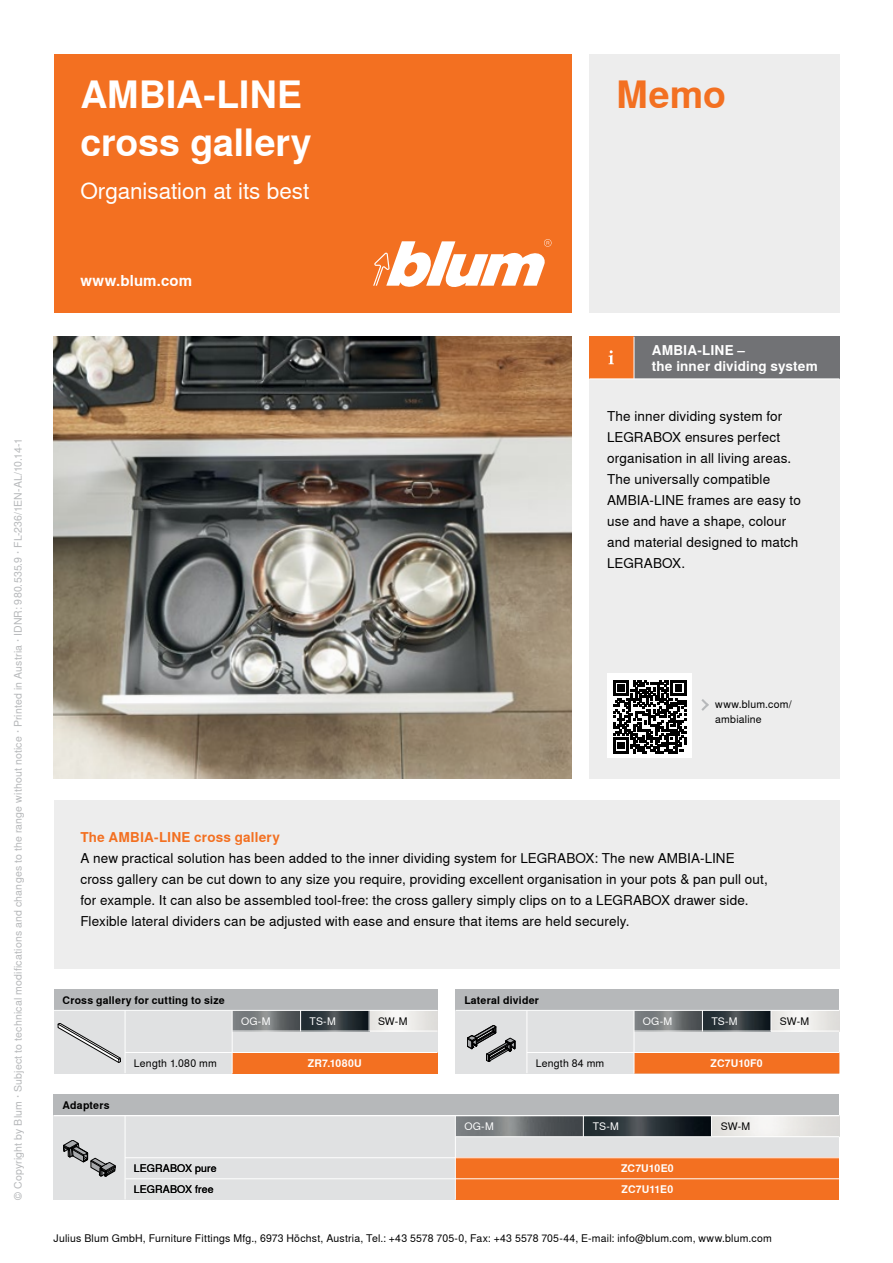
<style>
.page{position:relative;width:893px;height:1263px;background:#fff}
.page>*{position:absolute;margin:0;border:0;box-sizing:border-box;transform-origin:0 0}
.t1{font:700 37.5px/48px "Nimbus Sans Global";letter-spacing:-.005em;color:#fff}
.t2{font:700 37.5px "Nimbus Sans Global";color:#f37021}
.t3{font:22.5px "Nimbus Sans Global";letter-spacing:-.005em;color:#fff}
.t4{font:700 15px "Nimbus Sans Global";letter-spacing:.01em;color:#fff}
.t5{font:13.5px/21px "Nimbus Sans Global";letter-spacing:.01em;color:#000}
.t6{font:700 13.5px/16.5px "Nimbus Sans Global";letter-spacing:.01em;color:#fff}
.t7{font:700 13.5px "Nimbus Sans Global";letter-spacing:.015em;color:#f37021}
.t8{font:10.5px/15px "Nimbus Sans Global";letter-spacing:.02em;color:#000}
.t9{font:10.5px "Nimbus Sans Global";letter-spacing:.02em;color:#b6b8ba}
.t10{font:700 10.5px "Nimbus Sans Global";letter-spacing:.02em;color:#000}
.t11{font:700 10.5px "Nimbus Sans Global";letter-spacing:.01em;color:#fff}
.t12{font:10.35px "Nimbus Sans Global";letter-spacing:.01em;color:#fff}
.t13{font:10.35px "Nimbus Sans Global";color:#000}
</style>
<div class="page">
<div style="left:54px;top:1116px;width:785px;height:84px;background:#e0e1e2"></div>
<div style="left:54px;top:1094px;width:785px;height:22px;background:#b6b8ba"></div>
<div style="left:455px;top:1010px;width:384px;height:63px;background:#e0e1e2"></div>
<div style="left:455px;top:989px;width:384px;height:21px;background:#b6b8ba"></div>
<div style="left:54px;top:1010px;width:384px;height:63px;background:#e0e1e2"></div>
<div style="left:54px;top:989px;width:384px;height:21px;background:#b6b8ba"></div>
<img style="left:54px;top:337px;width:517px;height:442px">
<div style="left:54px;top:800px;width:785px;height:168px;background:#ebebec"></div>
<div style="left:589px;top:54px;width:250px;height:259px;background:#ebebec"></div>
<div style="left:54px;top:54px;width:517px;height:259px;background:#f37021"></div>
<svg style="left:373px;top:239px;width:178px;height:48px"></svg>
<div style="left:589px;top:379px;width:250px;height:400px;background:#ebebec"></div>
<div style="left:634px;top:337px;width:205px;height:42px;background:#717275"></div>
<div style="left:589px;top:337px;width:45px;height:42px;background:#f37021"></div>
<svg style="left:608px;top:350px;width:6px;height:14px"></svg>
<svg style="left:701px;top:699px;width:8px;height:12px"></svg>
<div style="left:607px;top:674px;width:84px;height:84px;background:#fff"></div>
<svg style="left:613px;top:680px;width:73px;height:73px"></svg>
<img style="left:635px;top:1011px;width:204px;height:20px">
<img style="left:233px;top:1011px;width:204px;height:20px">
<img style="left:456px;top:1116px;width:383px;height:20px">
<svg style="left:63px;top:1140px;width:53px;height:37px"></svg>
<svg style="left:467px;top:1025px;width:49px;height:37px"></svg>
<svg style="left:58px;top:1023px;width:63px;height:40px"></svg>
<div style="left:455px;top:1158px;width:384px;height:21px;background:#f37021"></div>
<div style="left:635px;top:1053px;width:204px;height:20px;background:#f37021"></div>
<div style="left:232px;top:1052px;width:206px;height:21px;background:#f37021"></div>
<div style="left:455px;top:1179px;width:384px;height:21px;background:#f37021"></div>
<hr style="left:634px;top:337px;width:1px;height:42px;background:#fff">
<hr style="left:589px;top:378px;width:250px;height:1px;background:#fff">
<hr style="left:634px;top:1031px;width:205px;height:1px;background:#fff">
<hr style="left:232px;top:1031px;width:206px;height:1px;background:#fff">
<hr style="left:455px;top:1010px;width:384px;height:1px;background:#fff">
<hr style="left:54px;top:1010px;width:384px;height:1px;background:#fff">
<svg style="left:771px;top:1011px;width:1px;height:20px"></svg>
<svg style="left:369px;top:1010px;width:1px;height:21px"></svg>
<svg style="left:702px;top:1011px;width:1px;height:20px"></svg>
<svg style="left:300px;top:1011px;width:1px;height:20px"></svg>
<hr style="left:455px;top:1136px;width:384px;height:1px;background:#fff">
<hr style="left:125px;top:1157px;width:714px;height:1px;background:#fff">
<hr style="left:54px;top:1115px;width:785px;height:1px;background:#fff">
<hr style="left:125px;top:1178px;width:714px;height:1px;background:#fff">
<svg style="left:711px;top:1116px;width:1px;height:21px"></svg>
<svg style="left:583px;top:1116px;width:1px;height:21px"></svg>
<hr style="left:455px;top:1116px;width:1px;height:84px;background:#fff">
<hr style="left:125px;top:1116px;width:1px;height:83px;background:#fff">
<hr style="left:527px;top:1052px;width:312px;height:1px;background:#fff">
<hr style="left:125px;top:1052px;width:313px;height:1px;background:#fff">
<hr style="left:634px;top:1010px;width:1px;height:63px;background:#fff">
<hr style="left:232px;top:1010px;width:1px;height:63px;background:#fff">
<hr style="left:526px;top:1010px;width:1px;height:63px;background:#fff">
<hr style="left:125px;top:1010px;width:1px;height:63px;background:#fff">
<p class="t9" style="left:10px;top:1200px;width:763px;rotate:-90deg">© Copyright by Blum · Subject to technical modifications and changes to the range without notice · Printed in Austria · IDNR: 980.535.9 · FL-236/1EN-AL/10.14-1</p>
<h1 class="t1" style="left:80px;top:70px;width:233px">AMBIA-LINE cross gallery</h1>
<h2 class="t3" style="left:80px;top:174px;width:230px">Organisation at its best</h2>
<p class="t4" style="left:80px;top:269px;width:113px">www.blum.com</p>
<h1 class="t2" style="left:616px;top:65px;width:111px">Memo</h1>
<p class="t6" style="left:652px;top:341px;width:167px">AMBIA-LINE –<br>the inner dividing system</p>
<p class="t5" style="left:607px;top:405px;width:195px">The inner dividing system for<br>LEGRABOX ensures perfect organisation in all living areas.<br>The universally compatible<br>AMBIA-LINE frames are easy to use and have a shape, colour and material designed to match<br>LEGRABOX.</p>
<p class="t8" style="left:715px;top:696px;width:78px">www.blum.com/ ambialine</p>
<p class="t7" style="left:80px;top:827px;width:201px">The AMBIA-LINE cross gallery</p>
<p class="t5" style="left:80px;top:847px;width:689px">A new practical solution has been added to the inner dividing system for LEGRABOX: The new AMBIA-LINE cross gallery can be cut down to any size you require, providing excellent organisation in your pots &amp; pan pull out, for example. It can also be assembled tool-free: the cross gallery simply clips on to a LEGRABOX drawer side.<br>Flexible lateral dividers can be adjusted with ease and ensure that items are held securely.</p>
<p class="t10" style="left:63px;top:992px;width:164px">Cross gallery for cutting to size</p>
<p class="t10" style="left:464px;top:992px;width:76px">Lateral divider</p>
<p class="t12" style="left:241px;top:1013px;width:31px">OG-M</p>
<p class="t12" style="left:310px;top:1013px;width:28px">TS-M</p>
<p class="t13" style="left:378px;top:1013px;width:31px">SW-M</p>
<p class="t12" style="left:643px;top:1013px;width:31px">OG-M</p>
<p class="t12" style="left:711px;top:1013px;width:28px">TS-M</p>
<p class="t13" style="left:780px;top:1013px;width:31px">SW-M</p>
<p class="t10" style="left:63px;top:1097px;width:49px">Adapters</p>
<p class="t11" style="left:308px;top:1055px;width:56px">ZR7.1080U</p>
<p class="t11" style="left:711px;top:1055px;width:54px">ZC7U10F0</p>
<p class="t8" style="left:134px;top:1055px;width:84px">Length 1.080 mm</p>
<p class="t8" style="left:536px;top:1055px;width:70px">Length 84 mm</p>
<p class="t8" style="left:134px;top:1157px;width:84px;line-height:21px">LEGRABOX pure<br>LEGRABOX free</p>
<p class="t12" style="left:464px;top:1118px;width:31px">OG-M</p>
<p class="t12" style="left:593px;top:1118px;width:28px">TS-M</p>
<p class="t13" style="left:721px;top:1118px;width:31px">SW-M</p>
<p class="t11" style="left:621px;top:1160px;width:54px">ZC7U10E0</p>
<p class="t11" style="left:622px;top:1181px;width:53px">ZC7U11E0</p>
<p class="t8" style="left:54px;top:1230px;width:720px">Julius Blum GmbH, Furniture Fittings Mfg., 6973 Höchst, Austria, Tel.: +43 5578 705-0, Fax: +43 5578 705-44, E-mail: info@blum.com, www.blum.com</p>
</div>
